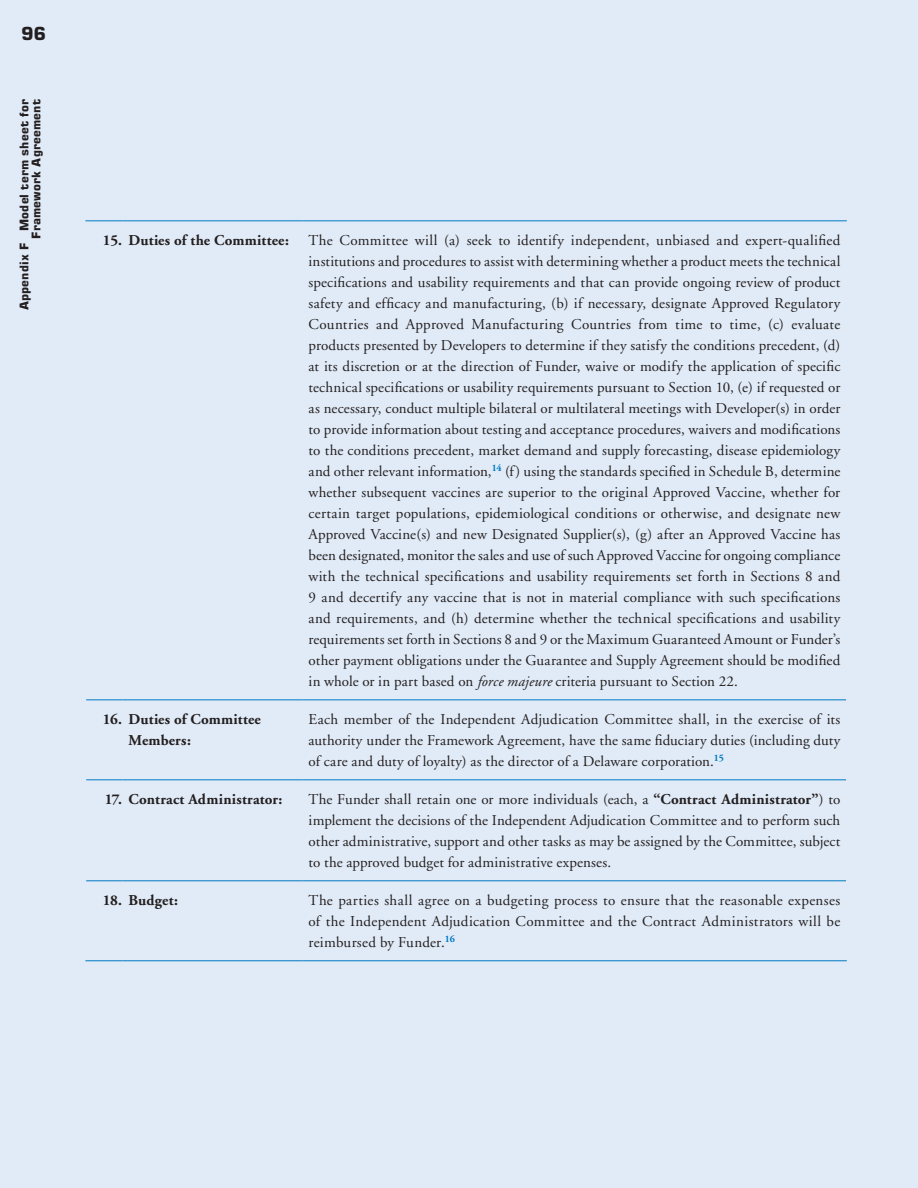
<style>
.page{position:relative;width:918px;height:1188px;background:#e1ebf7}
.page>*{position:absolute;margin:0;border:0;box-sizing:border-box;transform-origin:0 0}
.t1{font:700 18px "Square 721 BT";color:#231f20}
.t2{font:15px/21px "Adobe Garamond";letter-spacing:.01em;color:#231f20;text-align:justify}
.t3{font:700 15px/21px "Adobe Garamond";letter-spacing:.015em;color:#231f20}
.t4{font:700 12px/12px "Square 721 BT";letter-spacing:.01em;color:#231f20;text-align:right}
.s1{font-style:italic}
.s2{font-weight:700}
</style>
<div class="page">
<hr style="left:85px;top:220px;width:38px;height:1px;background:#0079c2">
<hr style="left:123px;top:220px;width:180px;height:1px;background:#0079c2">
<hr style="left:303px;top:220px;width:544px;height:1px;background:#0079c2">
<hr style="left:86px;top:699px;width:37px;height:1px;background:#0079c2">
<hr style="left:123px;top:699px;width:180px;height:1px;background:#0079c2">
<hr style="left:303px;top:699px;width:543px;height:1px;background:#0079c2">
<hr style="left:86px;top:779px;width:37px;height:1px;background:#0079c2">
<hr style="left:123px;top:779px;width:180px;height:1px;background:#0079c2">
<hr style="left:303px;top:779px;width:543px;height:1px;background:#0079c2">
<hr style="left:86px;top:880px;width:37px;height:1px;background:#0079c2">
<hr style="left:123px;top:880px;width:180px;height:1px;background:#0079c2">
<hr style="left:303px;top:880px;width:543px;height:1px;background:#0079c2">
<hr style="left:85px;top:960px;width:38px;height:1px;background:#0079c2">
<hr style="left:123px;top:960px;width:180px;height:1px;background:#0079c2">
<hr style="left:303px;top:960px;width:544px;height:1px;background:#0079c2">
<p class="t1" style="left:21px;top:23px;width:26px">96</p>
<p class="t4" style="left:18px;top:310px;width:213px;rotate:-90deg">Appendix F Model term sheet for<br>Framework Agreement</p>
<p class="t3" style="left:103px;top:230px;width:188px">15. Duties of the Committee:</p>
<p class="t2" style="left:309px;top:230px;width:533px">The Committee will (a) seek to identify independent, unbiased and expert-qualified institutions and procedures to assist with determining whether a product meets the technical specifications and usability requirements and that can provide ongoing review of product safety and efficacy and manufacturing, (b) if necessary, designate Approved Regulatory Countries and Approved Manufacturing Countries from time to time, (c) evaluate products presented by Developers to determine if they satisfy the conditions precedent, (d) at its discretion or at the direction of Funder, waive or modify the application of specific technical specifications or usability requirements pursuant to Section 10, (e) if requested or as necessary, conduct multiple bilateral or multilateral meetings with Developer(s) in order to provide information about testing and acceptance procedures, waivers and modifications to the conditions precedent, market demand and supply forecasting, disease epidemiology and other relevant information,<sup>14</sup> (f) using the standards specified in Schedule B, determine whether subsequent vaccines are superior to the original Approved Vaccine, whether for certain target populations, epidemiological conditions or otherwise, and designate new Approved Vaccine(s) and new Designated Supplier(s), (g) after an Approved Vaccine has been designated, monitor the sales and use of such Approved Vaccine for ongoing compliance with the technical specifications and usability requirements set forth in Sections 8 and 9 and decertify any vaccine that is not in material compliance with such specifications and requirements, and (h) determine whether the technical specifications and usability requirements set forth in Sections 8 and 9 or the Maximum Guaranteed Amount or Funder’s other payment obligations under the Guarantee and Supply Agreement should be modified in whole or in part based on <span class="s1">force majeure</span> criteria pursuant to Section 22.</p>
<p class="t3" style="left:129px;top:709px;width:134px;text-indent:-26px">16. Duties of Committee<br>Members:</p>
<p class="t2" style="left:309px;top:709px;width:533px">Each member of the Independent Adjudication Committee shall, in the exercise of its authority under the Framework Agreement, have the same fiduciary duties (including duty of care and duty of loyalty) as the director of a Delaware corporation.<sup>15</sup></p>
<p class="t3" style="left:105px;top:789px;width:179px">17. Contract Administrator:</p>
<p class="t2" style="left:309px;top:789px;width:533px">The Funder shall retain one or more individuals (each, a <span class="s2">“Contract Administrator”</span>) to implement the decisions of the Independent Adjudication Committee and to perform such other administrative, support and other tasks as may be assigned by the Committee, subject to the approved budget for administrative expenses.</p>
<p class="t3" style="left:103px;top:890px;width:77px">18. Budget:</p>
<p class="t2" style="left:309px;top:890px;width:533px">The parties shall agree on a budgeting process to ensure that the reasonable expenses of the Independent Adjudication Committee and the Contract Administrators will be reimbursed by Funder.<sup>16</sup></p>
</div>
